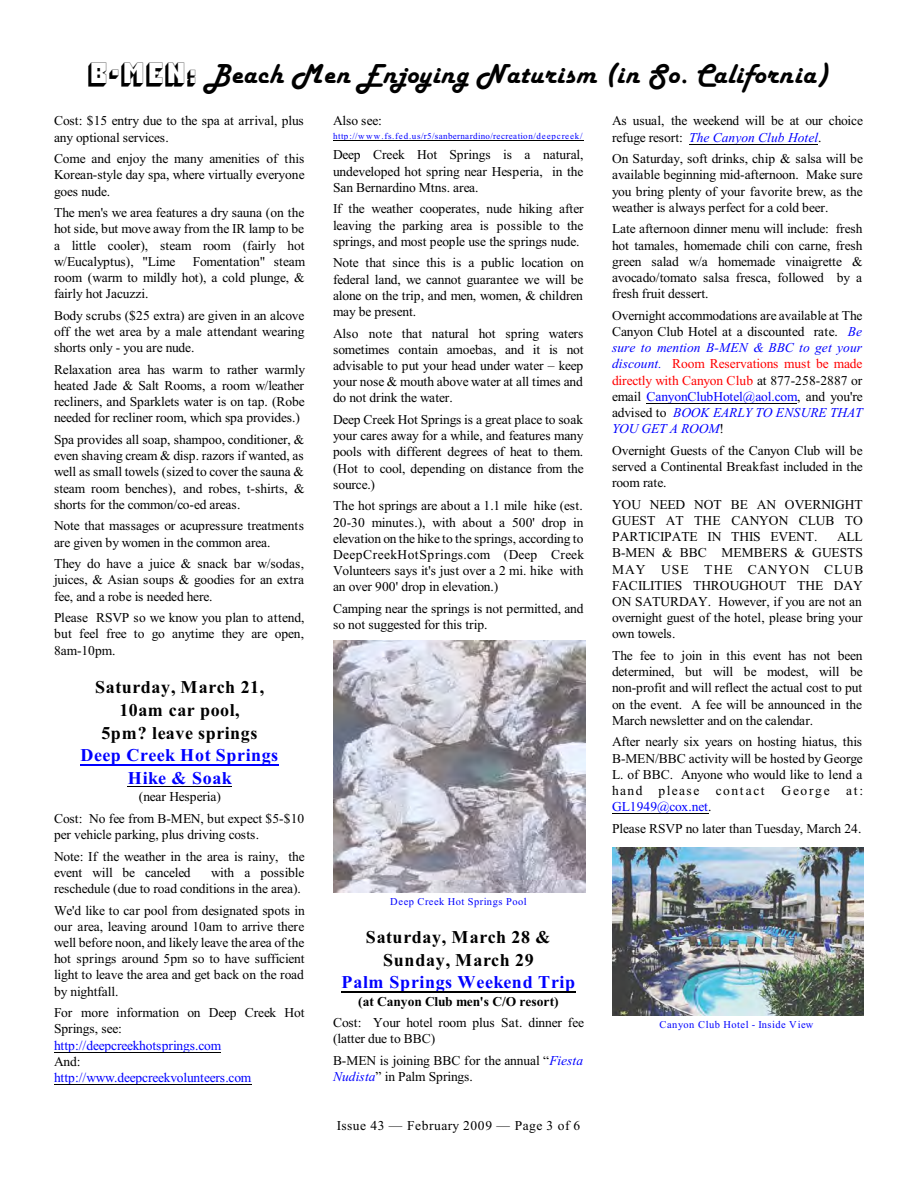
<style>
.page{position:relative;width:918px;height:1188px;background:#fff}
.page>*{position:absolute;margin:0;border:0;box-sizing:border-box;transform-origin:0 0}
.t1{font:italic 28.5px "Harlow Solid";letter-spacing:.03em;color:#000}
.t2{font:700 18px/22.8px "Times New Roman";letter-spacing:.03em;color:#000;text-align:center}
.t3{font:700 18px/22.8px "Times New Roman";letter-spacing:.03em;color:#00f;text-align:center}
.t4{font:13.5px/16.2px "Times New Roman";letter-spacing:-.015em;color:#000;text-align:justify}
.t5{font:13.5px "Times New Roman";letter-spacing:-.015em;color:#00f}
.t6{font:13.5px "Times New Roman";letter-spacing:.04em;color:#000}
.t7{font:700 13.5px "Times New Roman";letter-spacing:.005em;color:#000}
.t8{font:13.5px "Times New Roman";letter-spacing:.125em;color:#000}
.t9{font:10.5px "Times New Roman";letter-spacing:.045em;color:#00f}
.t10{font:9px "Times New Roman";letter-spacing:.055em;color:#00f}
.s1{font-family:"Pioneer BT";font-style:normal}
.s2{font-style:italic;color:#00f}
.s3{color:#f00}
.s4{color:#00f}
</style>
<div class="page">
<hr style="left:80px;top:764px;width:199px;height:1px;background:#00f">
<hr style="left:128px;top:786px;width:104px;height:1px;background:#000">
<hr style="left:54px;top:1052px;width:167px;height:1px;background:#000">
<hr style="left:54px;top:1084px;width:197px;height:1px;background:#000">
<hr style="left:333px;top:141px;width:250px;height:1px;background:#000">
<hr style="left:342px;top:991px;width:234px;height:1px;background:#000">
<hr style="left:689px;top:144px;width:129px;height:1px;background:#000">
<hr style="left:647px;top:403px;width:150px;height:1px;background:#000">
<hr style="left:612px;top:813px;width:96px;height:1px;background:#000">
<img style="left:333px;top:641px;width:252px;height:252px">
<img style="left:612px;top:847px;width:251px;height:168px">
<h1 class="t1" style="left:88px;top:58px;width:740px"><span class="s1">B-MEN:</span> Beach Men Enjoying Naturism (in So. California)</h1>
<p class="t4" style="left:54px;top:114px;width:251px">Cost: $15 entry due to the spa at arrival, plus any optional services.</p>
<p class="t4" style="left:54px;top:152px;width:252px">Come and enjoy the many amenities of this Korean-style day spa, where virtually everyone goes nude.</p>
<p class="t4" style="left:54px;top:206px;width:252px">The men's we area features a dry sauna (on the hot side, but move away from the IR lamp to be a little cooler), steam room (fairly hot w/Eucalyptus), "Lime</p>
<p class="t4" style="left:54px;top:254px;width:253px;text-indent:139px">Fomentation" steam room (warm to mildly hot), a cold plunge, &amp; fairly hot Jacuzzi.</p>
<p class="t4" style="left:54px;top:308px;width:252px">Body scrubs ($25 extra) are given in an alcove off the wet area by a male attendant wearing shorts only - you are nude.</p>
<p class="t4" style="left:54px;top:362px;width:253px">Relaxation area has warm to rather warmly heated Jade &amp; Salt Rooms, a room w/leather recliners, and Sparklets water is on tap. (Robe needed for recliner room, which spa provides.)</p>
<p class="t4" style="left:54px;top:433px;width:252px">Spa provides all soap, shampoo, conditioner, &amp; even shaving cream &amp; disp. razors if wanted, as well as small towels (sized to cover the sauna &amp; steam room benches), and robes, t-shirts, &amp; shorts for the common/co-ed areas.</p>
<p class="t4" style="left:54px;top:519px;width:252px">Note that massages or acupressure treatments are given by women in the common area.</p>
<p class="t4" style="left:54px;top:557px;width:252px">They do have a juice &amp; snack bar w/sodas, juices, &amp; Asian soups &amp; goodies for an extra fee, and a robe is needed here.</p>
<p class="t4" style="left:54px;top:611px;width:252px">Please RSVP so we know you plan to attend, but feel free to go anytime they are open, 8am-10pm.</p>
<h2 class="t2" style="left:95px;top:677px;width:171px">Saturday, March 21,<br>10am car pool,<br>5pm? leave springs</h2>
<h2 class="t3" style="left:80px;top:746px;width:199px">Deep Creek Hot Springs<br>Hike &amp; Soak</h2>
<p class="t4" style="left:54px;top:787px;width:252px;line-height:21.6px;text-align:center">(near Hesperia)<br>Cost: No fee from B-MEN, but expect $5-$10</p>
<p class="t4" style="left:54px;top:825px;width:252px;line-height:21.6px">per vehicle parking, plus driving costs.<br>Note: If the weather in the area is rainy, the</p>
<p class="t4" style="left:54px;top:866px;width:138px">event will be canceled</p>
<p class="t4" style="left:54px;top:866px;width:252px;text-align:right">with a possible<br>reschedule (due to road conditions in the area).</p>
<p class="t4" style="left:54px;top:903px;width:252px">We'd like to car pool from designated spots in our area, leaving around 10am to arrive there well before noon, and likely leave the area of the hot springs around 5pm so to have sufficient light to leave the area and get back on the road by nightfall.</p>
<p class="t4" style="left:54px;top:1006px;width:252px">For more information on Deep Creek Hot<br>Springs, see:</p>
<p class="t5" style="left:54px;top:1040px;width:169px">http://deepcreekhotsprings.com</p>
<p class="t4" style="left:54px;top:1055px;width:28px">And:</p>
<p class="t5" style="left:54px;top:1073px;width:199px">http://www.deepcreekvolunteers.com</p>
<p class="t4" style="left:333px;top:114px;width:50px">Also see:</p>
<p class="t10" style="left:333px;top:132px;width:251px">http://www.fs.fed.us/r5/sanbernardino/recreation/deepcreek/</p>
<p class="t4" style="left:333px;top:148px;width:252px">Deep Creek Hot Springs is a natural, undeveloped hot spring near Hesperia, in the San Bernardino Mtns. area.</p>
<p class="t4" style="left:333px;top:202px;width:252px">If the weather cooperates, nude hiking after leaving the parking area is possible to the springs, and most people use the springs nude.</p>
<p class="t4" style="left:333px;top:256px;width:252px">Note that since this is a public location on federal land, we cannot guarantee we will be alone on the trip, and men, women, &amp; children may be present.</p>
<p class="t4" style="left:333px;top:326px;width:252px">Also note that natural hot spring waters sometimes contain amoebas, and it is not advisable to put your head under water – keep your nose &amp; mouth above water at all times and do not drink the water.</p>
<p class="t4" style="left:333px;top:413px;width:252px">Deep Creek Hot Springs is a great place to soak your cares away for a while, and features many pools with different degrees of heat to them. (Hot to cool, depending on distance from the source.)</p>
<p class="t4" style="left:333px;top:499px;width:253px">The hot springs are about a 1.1 mile hike (est.<br>20-30 minutes.), with about a 500' drop in elevation on the hike to the springs, according to DeepCreekHotSprings.com (Deep Creek Volunteers says it's just over a 2 mi. hike with an over 900' drop in elevation.)</p>
<p class="t4" style="left:333px;top:602px;width:252px">Camping near the springs is not permitted, and so not suggested for this trip.</p>
<p class="t9" style="left:390px;top:898px;width:138px">Deep Creek Hot Springs Pool</p>
<h2 class="t2" style="left:366px;top:927px;width:186px">Saturday, March 28 &amp;<br>Sunday, March 29</h2>
<h2 class="t3" style="left:342px;top:973px;width:235px">Palm Springs Weekend Trip</h2>
<p class="t7" style="left:358px;top:997px;width:202px">(at Canyon Club men's C/O resort)</p>
<p class="t4" style="left:333px;top:1016px;width:253px">Cost: Your hotel room plus Sat. dinner fee (latter due to BBC)</p>
<p class="t4" style="left:333px;top:1054px;width:252px">B-MEN is joining BBC for the annual “<span class="s2">Fiesta<br>Nudista</span>” in Palm Springs.</p>
<p class="t6" style="left:337px;top:1121px;width:245px">Issue 43 — February 2009 — Page 3 of 6</p>
<p class="t4" style="left:612px;top:114px;width:253px">As usual, the weekend will be at our choice refuge resort: <span class="s2">The Canyon Club Hotel</span>.</p>
<p class="t4" style="left:612px;top:152px;width:253px">On Saturday, soft drinks, chip &amp; salsa will be available beginning mid-afternoon. Make sure you bring plenty of your favorite brew, as the weather is always perfect for a cold beer.</p>
<p class="t4" style="left:612px;top:222px;width:252px">Late afternoon dinner menu will include: fresh hot tamales, homemade chili con carne, fresh green salad w/a homemade vinaigrette &amp; avocado/tomato salsa fresca, followed by a fresh fruit dessert.</p>
<p class="t4" style="left:612px;top:308px;width:252px">Overnight accommodations are available at The Canyon Club Hotel at a discounted rate. <span class="s2">Be sure to mention B-MEN &amp; BBC to get your discount.</span> <span class="s3">Room Reservations must be made directly with Canyon Club</span> at 877-258-2887 or email <span class="s4">CanyonClubHotel@aol.com</span>, and you're advised to <span class="s2">BOOK EARLY TO ENSURE THAT YOU GET A ROOM</span>!</p>
<p class="t4" style="left:612px;top:443px;width:252px">Overnight Guests of the Canyon Club will be served a Continental Breakfast included in the room rate.</p>
<p class="t4" style="left:612px;top:497px;width:253px">YOU NEED NOT BE AN OVERNIGHT GUEST AT THE CANYON CLUB TO PARTICIPATE IN THIS EVENT.</p>
<p class="t4" style="left:612px;top:530px;width:253px;text-indent:225px">ALL B-MEN &amp; BBC MEMBERS &amp; GUESTS MAY USE THE CANYON CLUB FACILITIES THROUGHOUT THE DAY ON SATURDAY. However, if you are not an overnight guest of the hotel, please bring your own towels.</p>
<p class="t4" style="left:612px;top:649px;width:252px">The fee to join in this event has not been determined, but will be modest, will be non-profit and will reflect the actual cost to put on the event. A fee will be announced in the March newsletter and on the calendar.</p>
<p class="t4" style="left:612px;top:735px;width:252px">After nearly six years on hosting hiatus, this B-MEN/BBC activity will be hosted by George L. of BBC. Anyone who would like to lend a hand please contact</p>
<p class="t8" style="left:782px;top:786px;width:83px">George at:</p>
<p class="t4" style="left:612px;top:797px;width:251px;line-height:21.6px"><span class="s4">GL1949@cox.net</span>.<br>Please RSVP no later than Tuesday, March 24.</p>
<p class="t9" style="left:659px;top:1021px;width:156px">Canyon Club Hotel - Inside View</p>
</div>
